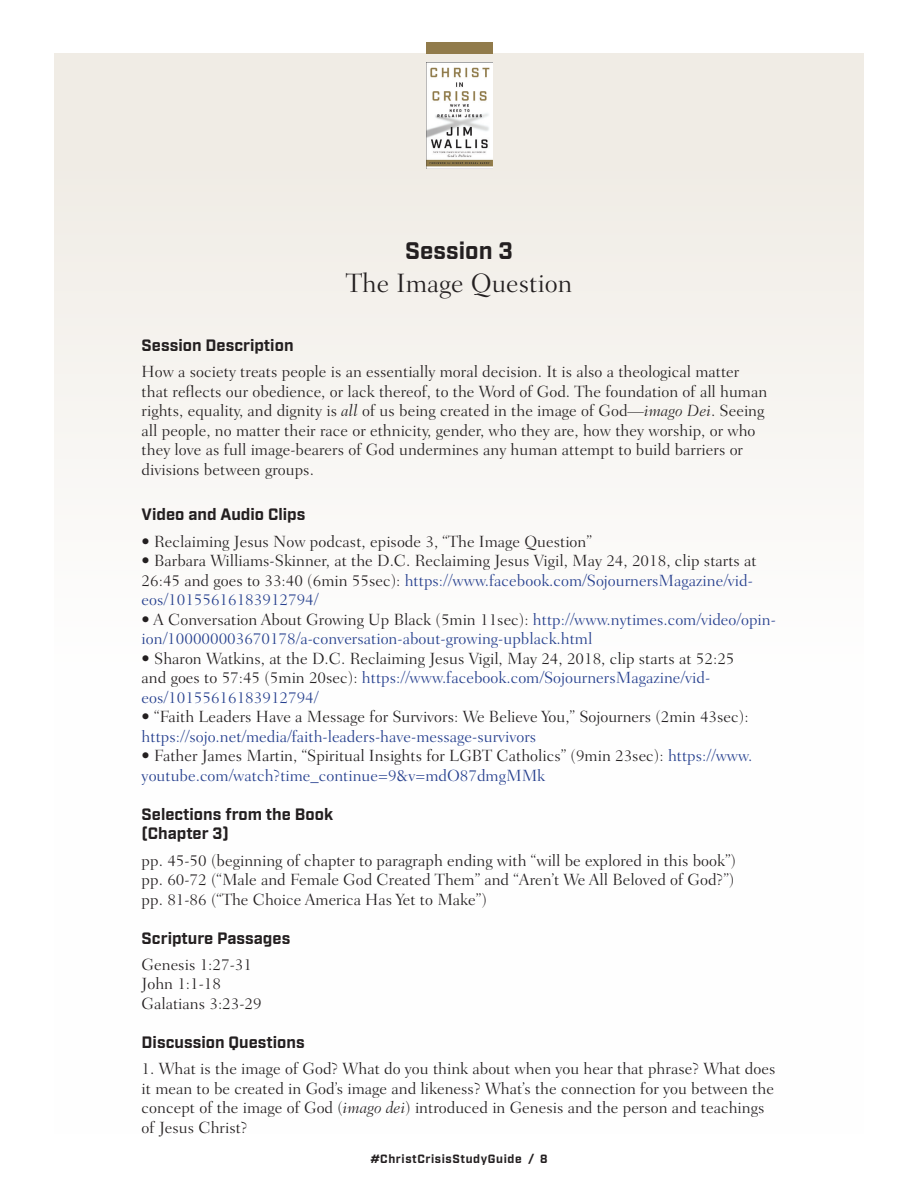
<style>
.page{position:relative;width:918px;height:1188px;background:#fff}
.page>*{position:absolute;margin:0;border:0;box-sizing:border-box;transform-origin:0 0}
.t1{font:300 27px "Fairfield LT Std";color:#231f20}
.t2{font:700 24px "Industry";color:#231f20}
.t3{font:300 16.5px/19.5px "Fairfield LT Std";color:#231f20}
.t4{font:300 16.5px/19.5px "Fairfield LT Std";color:#253f8e}
.t5{font:700 16.5px/19.5px "Industry";color:#231f20}
.t6{font:700 12px "Industry";letter-spacing:.05em;color:#231f20}
.s1{font-style:italic}
.s2{color:#253f8e}
.s3{color:#231f20}
</style>
<div class="page">
<div style="left:54px;top:53px;width:810px;height:1081px;background:linear-gradient(to bottom,#f1ede6,#fff)"></div>
<img style="left:426px;top:63px;width:67px;height:106px">
<div style="left:426px;top:42px;width:67px;height:12px;background:#917b4b"></div>
<h2 class="t2" style="left:405px;top:237px;width:109px">Session 3</h2>
<h1 class="t1" style="left:346px;top:268px;width:228px">The Image Question</h1>
<p class="t5" style="left:142px;top:336px;width:153px">Session Description</p>
<p class="t3" style="left:142px;top:362px;width:627px">How a society treats people is an essentially moral decision. It is also a theological matter that reflects our obedience, or lack thereof, to the Word of God. The foundation of all human rights, equality, and dignity is <span class="s1">all</span> of us being created in the image of God—<span class="s1">imago Dei</span>. Seeing all people, no matter their race or ethnicity, gender, who they are, how they worship, or who they love as full image-bearers of God undermines any human attempt to build barriers or divisions between groups.</p>
<p class="t5" style="left:142px;top:506px;width:165px">Video and Audio Clips</p>
<p class="t3" style="left:142px;top:532px;width:452px">• Reclaiming Jesus Now podcast, episode 3, “The Image Question”</p>
<p class="t3" style="left:142px;top:551px;width:617px">• Barbara Williams-Skinner, at the D.C. Reclaiming Jesus Vigil, May 24, 2018, clip starts at<br>26:45 and goes to 33:40 (6min 55sec): <span class="s2">https://www.facebook.com/SojournersMagazine/vid&shy;eos/10155616183912794/</span></p>
<p class="t4" style="left:142px;top:610px;width:636px"><span class="s3">• A Conversation About Growing Up Black (5min 11sec):</span> http://www.nytimes.com/video/opin&shy;ion/100000003670178/a-conversation-about-growing-upblack.html</p>
<p class="t3" style="left:142px;top:649px;width:594px">• Sharon Watkins, at the D.C. Reclaiming Jesus Vigil, May 24, 2018, clip starts at 52:25 and goes to 57:45 (5min 20sec): <span class="s2">https://www.facebook.com/SojournersMagazine/vid&shy;eos/10155616183912794/</span></p>
<p class="t3" style="left:142px;top:707px;width:608px">• “Faith Leaders Have a Message for Survivors: We Believe You,” Sojourners (2min 43sec):</p>
<p class="t4" style="left:142px;top:727px;width:396px">https://sojo.net/media/faith-leaders-have-message-survivors</p>
<p class="t3" style="left:142px;top:746px;width:612px">• Father James Martin, “Spiritual Insights for LGBT Catholics” (9min 23sec): <span class="s2">https://www. youtube.com/watch?time_continue=9&amp;v=mdO87dmgMMk</span></p>
<p class="t5" style="left:142px;top:805px;width:193px">Selections from the Book (Chapter 3)</p>
<p class="t3" style="left:142px;top:850px;width:596px;text-align:justify">pp. 45-50 (beginning of chapter to paragraph ending with “will be explored in this book”) pp. 60-72 (“Male and Female God Created Them” and “Aren’t We All Beloved of God?”) pp. 81-86 (“The Choice America Has Yet to Make”)</p>
<p class="t5" style="left:142px;top:929px;width:150px">Scripture Passages</p>
<p class="t3" style="left:142px;top:955px;width:122px">Genesis 1:27-31<br>John 1:1-18<br>Galatians 3:23-29</p>
<p class="t5" style="left:142px;top:1033px;width:165px">Discussion Questions</p>
<p class="t3" style="left:142px;top:1059px;width:635px">1. What is the image of God? What do you think about when you hear that phrase? What does it mean to be created in God’s image and likeness? What’s the connection for you between the concept of the image of God (<span class="s1">imago dei</span>) introduced in Genesis and the person and teachings of Jesus Christ?</p>
<p class="t6" style="left:370px;top:1152px;width:179px">#ChristCrisisStudyGuide / 8</p>
</div>
